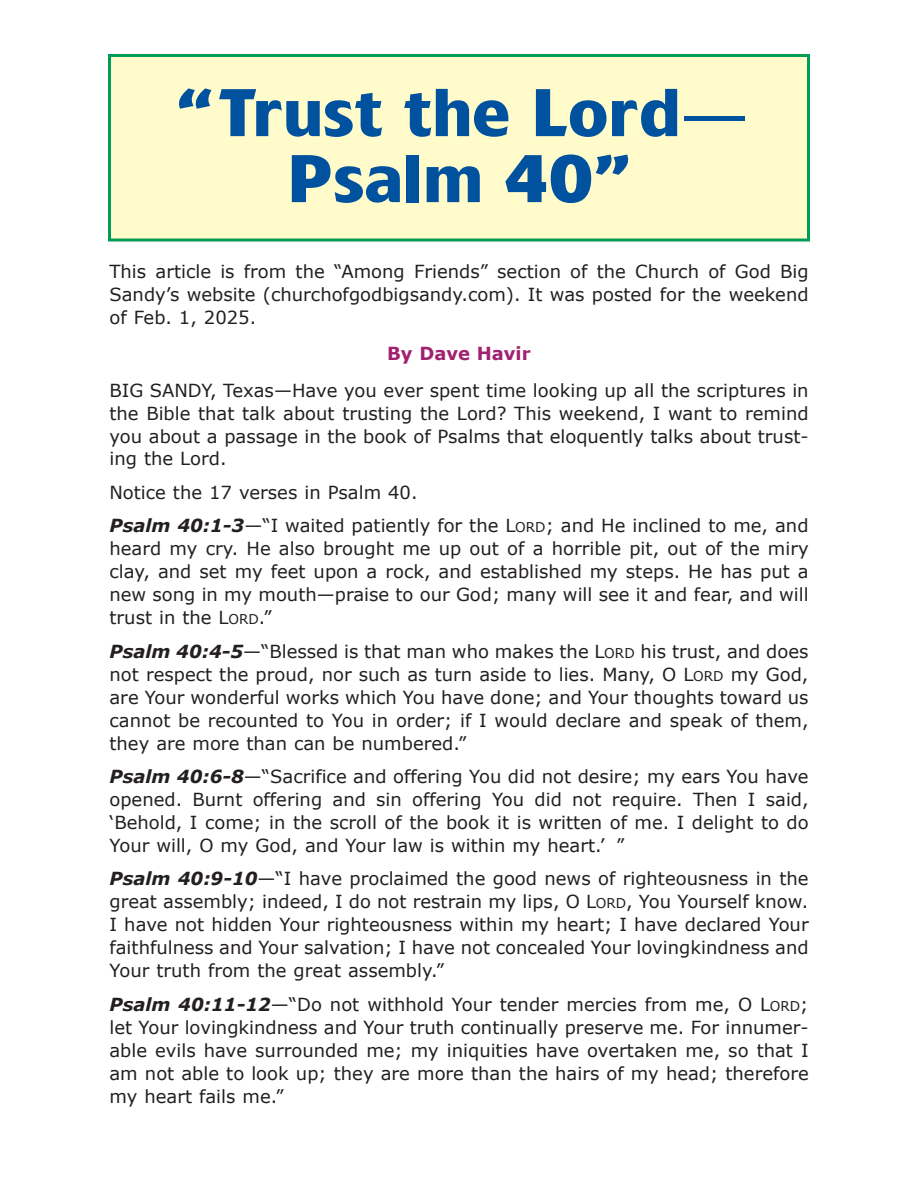
<style>
.page{position:relative;width:918px;height:1188px;background:#fff}
.page>*{position:absolute;margin:0;border:0;box-sizing:border-box;transform-origin:0 0}
.t1{font:700 63px/66px "Forever";letter-spacing:.02em;color:#00529f;text-align:center;scale:1.14 1}
.t2{font:18px/23px "Verdana";color:#231f20;text-align:justify}
.t3{font:700 18px "Verdana";color:#a0216f}
.s1{font-weight:700;font-style:italic}
.s2{font-size:13.5px}
</style>
<div class="page">
<div style="left:110px;top:56px;width:698px;height:184px;background:#fffbcb"></div>
<div style="left:108px;top:54px;width:702px;height:188px;border:3px solid #009d57"></div>
<h1 class="t1" style="left:177px;top:88px;width:496px">“Trust the Lord—<br>Psalm 40”</h1>
<p class="t2" style="left:110px;top:259px;width:701px">This article is from the “Among Friends” section of the Church of God Big Sandy’s website (churchofgodbigsandy.com). It was posted for the weekend of Feb. 1, 2025.</p>
<p class="t3" style="left:387px;top:342px;width:145px">By Dave Havir</p>
<p class="t2" style="left:110px;top:378px;width:701px">BIG SANDY, Texas—Have you ever spent time looking up all the scriptures in the Bible that talk about trusting the Lord? This weekend, I want to remind you about a passage in the book of Psalms that eloquently talks about trust&shy;ing the Lord.</p>
<p class="t2" style="left:110px;top:475px;width:701px;line-height:33.5px">Notice the 17 verses in Psalm 40.<br><span class="s1">Psalm 40:1-3</span>—“I waited patiently for the L<span class="s2">ORD</span>; and He inclined to me, and</p>
<p class="t2" style="left:109px;top:537px;width:701px">heard my cry. He also brought me up out of a horrible pit, out of the miry clay, and set my feet upon a rock, and established my steps. He has put a new song in my mouth—praise to our God; many will see it and fear, and will trust in the L<span class="s2">ORD</span>.”</p>
<p class="t2" style="left:109px;top:639px;width:701px"><span class="s1">Psalm 40:4-5</span>—“Blessed is that man who makes the L<span class="s2">ORD</span> his trust, and does not respect the proud, nor such as turn aside to lies. Many, O L<span class="s2">ORD</span> my God, are Your wonderful works which You have done; and Your thoughts toward us cannot be recounted to You in order; if I would declare and speak of them, they are more than can be numbered.”</p>
<p class="t2" style="left:110px;top:764px;width:701px"><span class="s1">Psalm 40:6-8</span>—“Sacrifice and offering You did not desire; my ears You have opened. Burnt offering and sin offering You did not require. Then I said, ‘Behold, I come; in the scroll of the book it is written of me. I delight to do Your will, O my God, and Your law is within my heart.’ ”</p>
<p class="t2" style="left:109px;top:867px;width:701px"><span class="s1">Psalm 40:9-10</span>—“I have proclaimed the good news of righteousness in the great assembly; indeed, I do not restrain my lips, O L<span class="s2">ORD</span>, You Yourself know.<br>I have not hidden Your righteousness within my heart; I have declared Your faithfulness and Your salvation; I have not concealed Your lovingkindness and Your truth from the great assembly.”</p>
<p class="t2" style="left:109px;top:992px;width:701px"><span class="s1">Psalm 40:11-12</span>—“Do not withhold Your tender mercies from me, O L<span class="s2">ORD</span>; let Your lovingkindness and Your truth continually preserve me. For innumer&shy;able evils have surrounded me; my iniquities have overtaken me, so that I am not able to look up; they are more than the hairs of my head; therefore my heart fails me.”</p>
</div>
